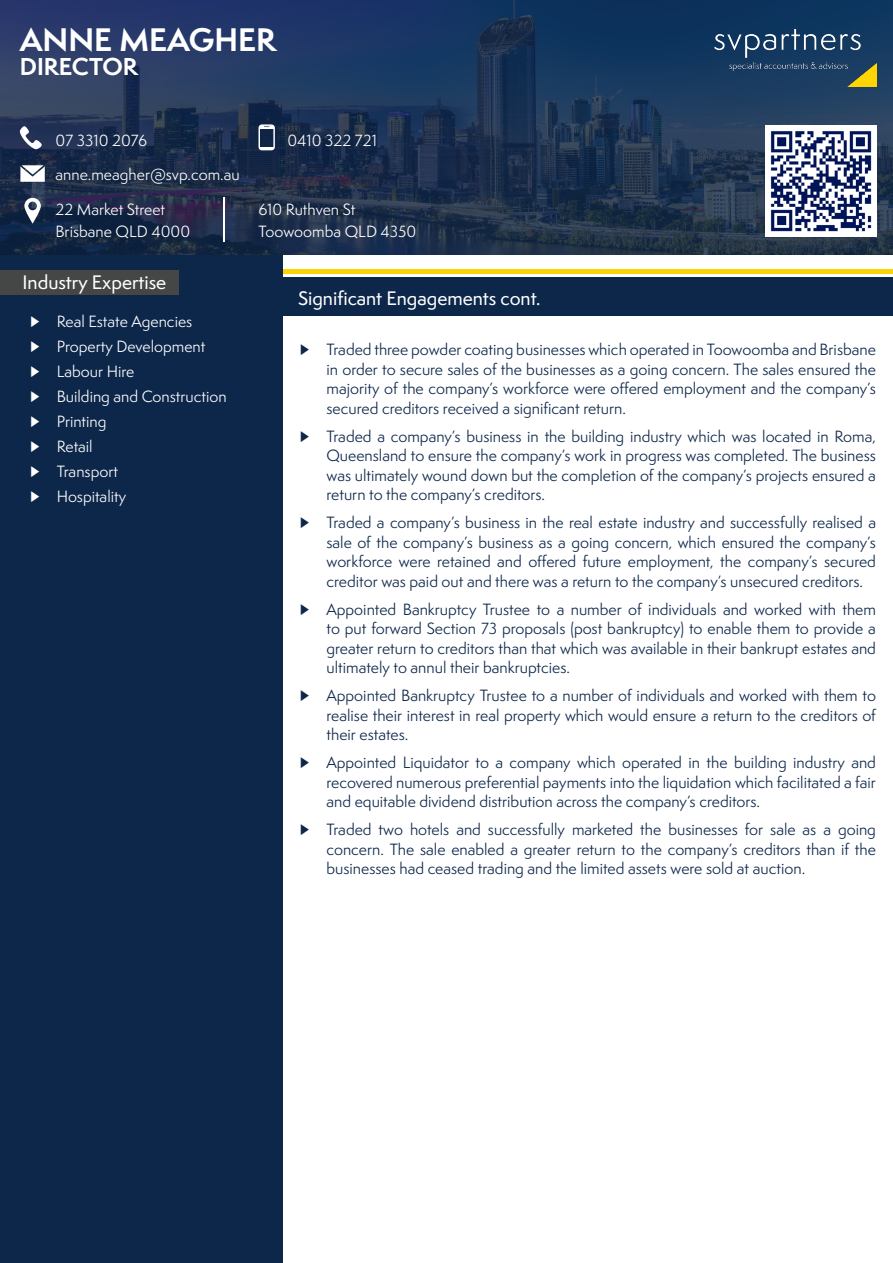
<style>
.page{position:relative;width:893px;height:1263px;background:#fff}
.page>*{position:absolute;margin:0;border:0;box-sizing:border-box;transform-origin:0 0}
.t1{font:700 30px "Semplicita Pro";color:#fff}
.t2{font:700 22.5px "Semplicita Pro";color:#fff}
.t3{font:500 18px "Semplicita Pro";color:#fff}
.t4{font:15px/19.5px "Semplicita Pro";color:#0d274a;text-align:justify}
.t5{font:15px "Semplicita Pro";color:#fff}
</style>
<div class="page">
<div style="left:272px;top:277px;width:621px;height:38px;background:#0d274a"></div>
<div style="left:283px;top:269px;width:610px;height:5px;background:#fcd406"></div>
<div style="left:0;top:0;width:283px;height:1263px;background:#0d274a"></div>
<svg style="left:0;top:0;width:893px;height:254px;background:#1e3455"></svg>
<svg style="left:24px;top:198px;width:17px;height:26px"></svg>
<svg style="left:20px;top:165px;width:25px;height:17px"></svg>
<svg style="left:20px;top:126px;width:22px;height:23px"></svg>
<div style="left:258px;top:124px;width:17px;height:26px;border:1px solid #fff;border-radius:3px"></div>
<svg style="left:260px;top:147px;width:14px;height:2px"></svg>
<svg style="left:260px;top:126px;width:14px;height:2px"></svg>
<hr style="left:223px;top:198px;width:2px;height:44px;background:#fff">
<div style="left:0;top:270px;width:179px;height:25px;background:#454646"></div>
<img style="left:765px;top:126px;width:111px;height:111px">
<img style="left:701px;top:15px;width:175px;height:72px">
<p class="t1" style="left:20px;top:17px;width:258px">ANNE MEAGHER</p>
<p class="t2" style="left:20px;top:50px;width:120px">DIRECTOR</p>
<p class="t5" style="left:56px;top:130px;width:93px">07 3310 2076</p>
<p class="t5" style="left:56px;top:163px;width:186px">anne.meagher@svp.com.au</p>
<p class="t5" style="left:56px;top:198px;width:111px">22 Market Street</p>
<p class="t5" style="left:56px;top:221px;width:136px">Brisbane QLD 4000</p>
<p class="t3" style="left:23px;top:270px;width:145px">Industry Expertise</p>
<p class="t5" style="left:30px;top:311px;width:164px">► Real Estate Agencies</p>
<p class="t5" style="left:30px;top:336px;width:177px">► Property Development</p>
<p class="t5" style="left:30px;top:361px;width:106px">► Labour Hire</p>
<p class="t5" style="left:30px;top:386px;width:198px">► Building and Construction</p>
<p class="t5" style="left:30px;top:411px;width:78px">► Printing</p>
<p class="t5" style="left:30px;top:436px;width:64px">► Retail</p>
<p class="t5" style="left:30px;top:461px;width:90px">► Transport</p>
<p class="t5" style="left:30px;top:486px;width:98px">► Hospitality</p>
<p class="t5" style="left:287px;top:130px;width:91px">0410 322 721</p>
<p class="t5" style="left:258px;top:198px;width:98px">610 Ruthven St</p>
<p class="t5" style="left:258px;top:221px;width:159px">Toowoomba QLD 4350</p>
<p class="t3" style="left:298px;top:285px;width:244px">Significant Engagements cont.</p>
<p class="t4" style="left:326px;top:340px;width:551px;text-indent:-27px">► Traded three powder coating businesses which operated in Toowoomba and Brisbane in order to secure sales of the businesses as a going concern. The sales ensured the majority of the company’s workforce were offered employment and the company’s secured creditors received a significant return.</p>
<p class="t4" style="left:326px;top:426px;width:551px;text-indent:-27px">► Traded a company’s business in the building industry which was located in Roma, Queensland to ensure the company’s work in progress was completed. The business was ultimately wound down but the completion of the company’s projects ensured a return to the company’s creditors.</p>
<p class="t4" style="left:326px;top:513px;width:551px;text-indent:-27px">► Traded a company’s business in the real estate industry and successfully realised a sale of the company’s business as a going concern, which ensured the company’s workforce were retained and offered future employment, the company’s secured creditor was paid out and there was a return to the company’s unsecured creditors.</p>
<p class="t4" style="left:326px;top:599px;width:551px;text-indent:-27px">► Appointed Bankruptcy Trustee to a number of individuals and worked with them to put forward Section 73 proposals (post bankruptcy) to enable them to provide a greater return to creditors than that which was available in their bankrupt estates and ultimately to annul their bankruptcies.</p>
<p class="t4" style="left:326px;top:686px;width:551px;text-indent:-27px">► Appointed Bankruptcy Trustee to a number of individuals and worked with them to realise their interest in real property which would ensure a return to the creditors of their estates.</p>
<p class="t4" style="left:326px;top:753px;width:551px;text-indent:-27px">► Appointed Liquidator to a company which operated in the building industry and recovered numerous preferential payments into the liquidation which facilitated a fair and equitable dividend distribution across the company’s creditors.</p>
<p class="t4" style="left:326px;top:820px;width:551px;text-indent:-27px">► Traded two hotels and successfully marketed the businesses for sale as a going concern. The sale enabled a greater return to the company’s creditors than if the businesses had ceased trading and the limited assets were sold at auction.</p>
</div>
